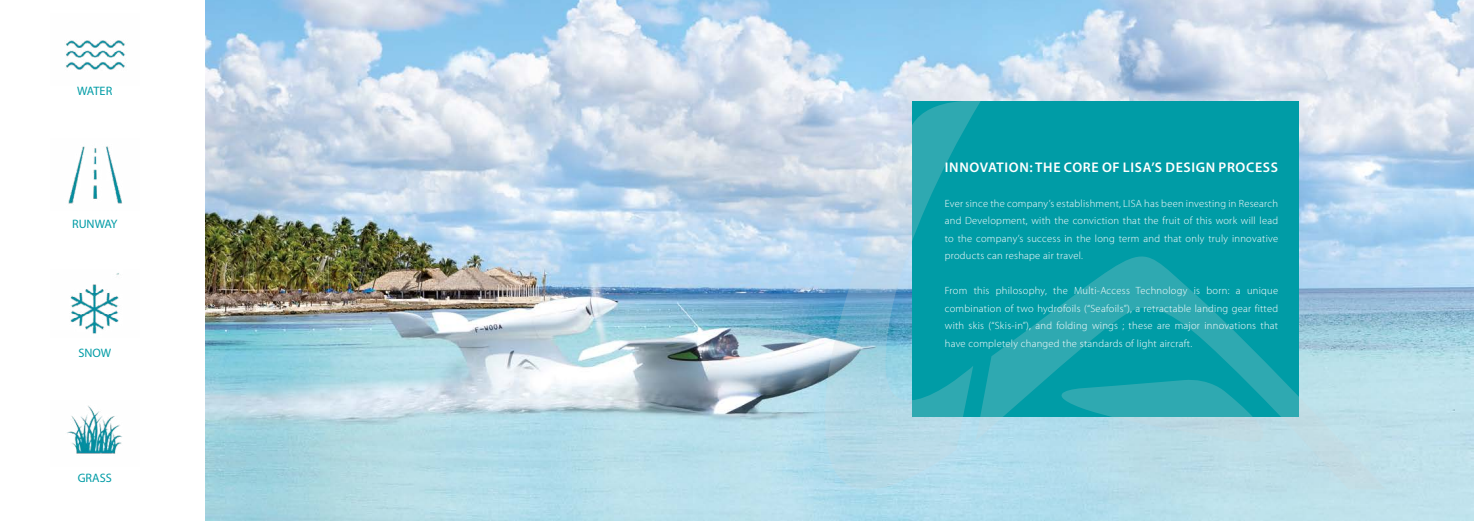
<style>
.page{position:relative;width:1474px;height:521px;background:#fff}
.page>*{position:absolute;margin:0;border:0;box-sizing:border-box;transform-origin:0 0}
.t1{font:600 14px "Myriad Pro";letter-spacing:.045em;color:#fff}
.t2{font:12.25px "Myriad Pro";color:#009ca6}
.t3{font:300 10.5px/17.5px "Myriad Pro";letter-spacing:.025em;color:#fff;text-align:justify}
</style>
<div class="page">
<img style="left:206px;top:0;width:1267px;height:521px">
<div style="left:912px;top:101px;width:386px;height:315px;background:#009ca6"></div>
<svg style="left:825px;top:101px;width:155px;height:388px"></svg>
<svg style="left:975px;top:236px;width:410px;height:253px"></svg>
<svg style="left:1037px;top:378px;width:261px;height:74px"></svg>
<img style="left:68px;top:146px;width:54px;height:58px">
<img style="left:66px;top:40px;width:59px;height:30px">
<img style="left:70px;top:273px;width:49px;height:61px">
<img style="left:67px;top:405px;width:55px;height:49px">
<p class="t2" style="left:77px;top:83px;width:36px">WATER</p>
<p class="t2" style="left:72px;top:216px;width:47px">RUNWAY</p>
<p class="t2" style="left:78px;top:345px;width:34px">SNOW</p>
<p class="t2" style="left:78px;top:470px;width:36px">GRASS</p>
<h1 class="t1" style="left:945px;top:158px;width:334px">INNOVATION: THE CORE OF LISA’S DESIGN PROCESS</h1>
<p class="t3" style="left:944px;top:195px;width:335px">Ever since the company’s establishment, LISA has been investing in Research and Development, with the conviction that the fruit of this work will lead to the company’s success in the long term and that only truly innovative products can reshape air travel.</p>
<p class="t3" style="left:944px;top:282px;width:335px">From this philosophy, the Multi-Access Technology is born: a unique combination of two hydrofoils (“Seafoils”), a retractable landing gear fitted with skis (“Skis-in”), and folding wings ; these are major innovations that have completely changed the standards of light aircraft.</p>
</div>
